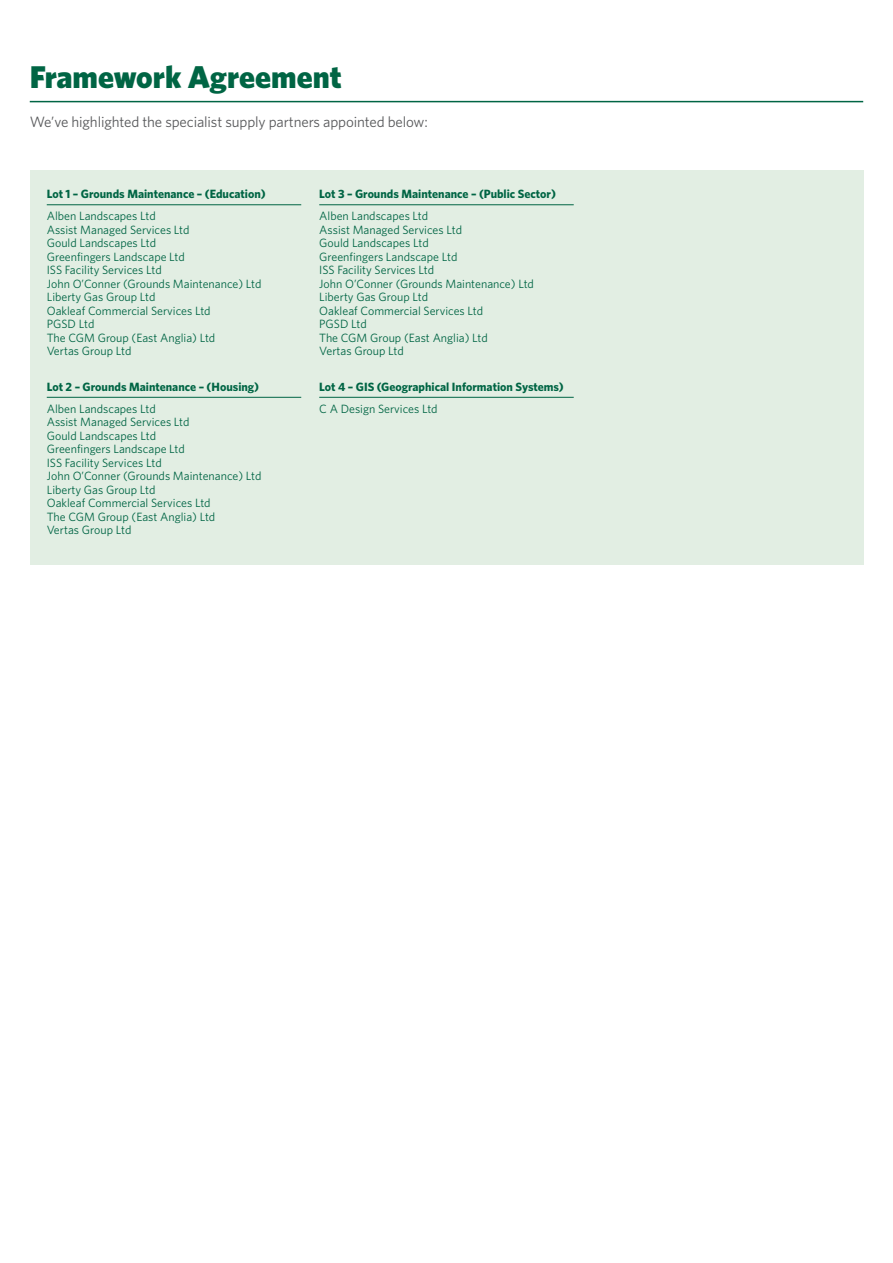
<style>
.page{position:relative;width:893px;height:1263px;background:#fff}
.page>*{position:absolute;margin:0;border:0;box-sizing:border-box;transform-origin:0 0}
.t1{font:900 31.5px "Whitney HTF";color:#006544}
.t2{font:15px "Whitney HTF";letter-spacing:-.01em;color:#58595b}
.t3{font:12px/13.5px "Whitney HTF";color:#006544}
.t4{font:700 12px "Whitney HTF";color:#006544}
</style>
<div class="page">
<hr style="left:30px;top:101px;width:833px;height:1px;background:#006544">
<div style="left:30px;top:170px;width:833px;height:395px;background:#e2eee3"></div>
<hr style="left:47px;top:204px;width:254px;height:1px;background:#006544">
<hr style="left:47px;top:397px;width:254px;height:1px;background:#006544">
<hr style="left:319px;top:204px;width:255px;height:1px;background:#006544">
<hr style="left:319px;top:397px;width:255px;height:1px;background:#006544">
<h1 class="t1" style="left:30px;top:58px;width:313px">Framework Agreement</h1>
<p class="t2" style="left:30px;top:113px;width:400px">We’ve highlighted the specialist supply partners appointed below:</p>
<p class="t4" style="left:47px;top:187px;width:220px">Lot 1 – Grounds Maintenance – (Education)</p>
<p class="t3" style="left:47px;top:209px;width:216px">Alben Landscapes Ltd<br>Assist Managed Services Ltd<br>Gould Landscapes Ltd<br>Greenfingers Landscape Ltd<br>ISS Facility Services Ltd<br>John O’Conner (Grounds Maintenance) Ltd<br>Liberty Gas Group Ltd<br>Oakleaf Commercial Services Ltd<br>PGSD Ltd<br>The CGM Group (East Anglia) Ltd<br>Vertas Group Ltd</p>
<p class="t4" style="left:47px;top:379px;width:214px">Lot 2 – Grounds Maintenance – (Housing)</p>
<p class="t3" style="left:47px;top:401px;width:216px">Alben Landscapes Ltd<br>Assist Managed Services Ltd<br>Gould Landscapes Ltd<br>Greenfingers Landscape Ltd<br>ISS Facility Services Ltd<br>John O’Conner (Grounds Maintenance) Ltd<br>Liberty Gas Group Ltd<br>Oakleaf Commercial Services Ltd<br>The CGM Group (East Anglia) Ltd<br>Vertas Group Ltd</p>
<p class="t4" style="left:319px;top:187px;width:238px">Lot 3 – Grounds Maintenance – (Public Sector)</p>
<p class="t3" style="left:319px;top:209px;width:216px">Alben Landscapes Ltd<br>Assist Managed Services Ltd<br>Gould Landscapes Ltd<br>Greenfingers Landscape Ltd<br>ISS Facility Services Ltd<br>John O’Conner (Grounds Maintenance) Ltd<br>Liberty Gas Group Ltd<br>Oakleaf Commercial Services Ltd<br>PGSD Ltd<br>The CGM Group (East Anglia) Ltd<br>Vertas Group Ltd</p>
<p class="t4" style="left:319px;top:379px;width:246px">Lot 4 – GIS (Geographical Information Systems)</p>
<p class="t3" style="left:319px;top:401px;width:120px">C A Design Services Ltd</p>
</div>
